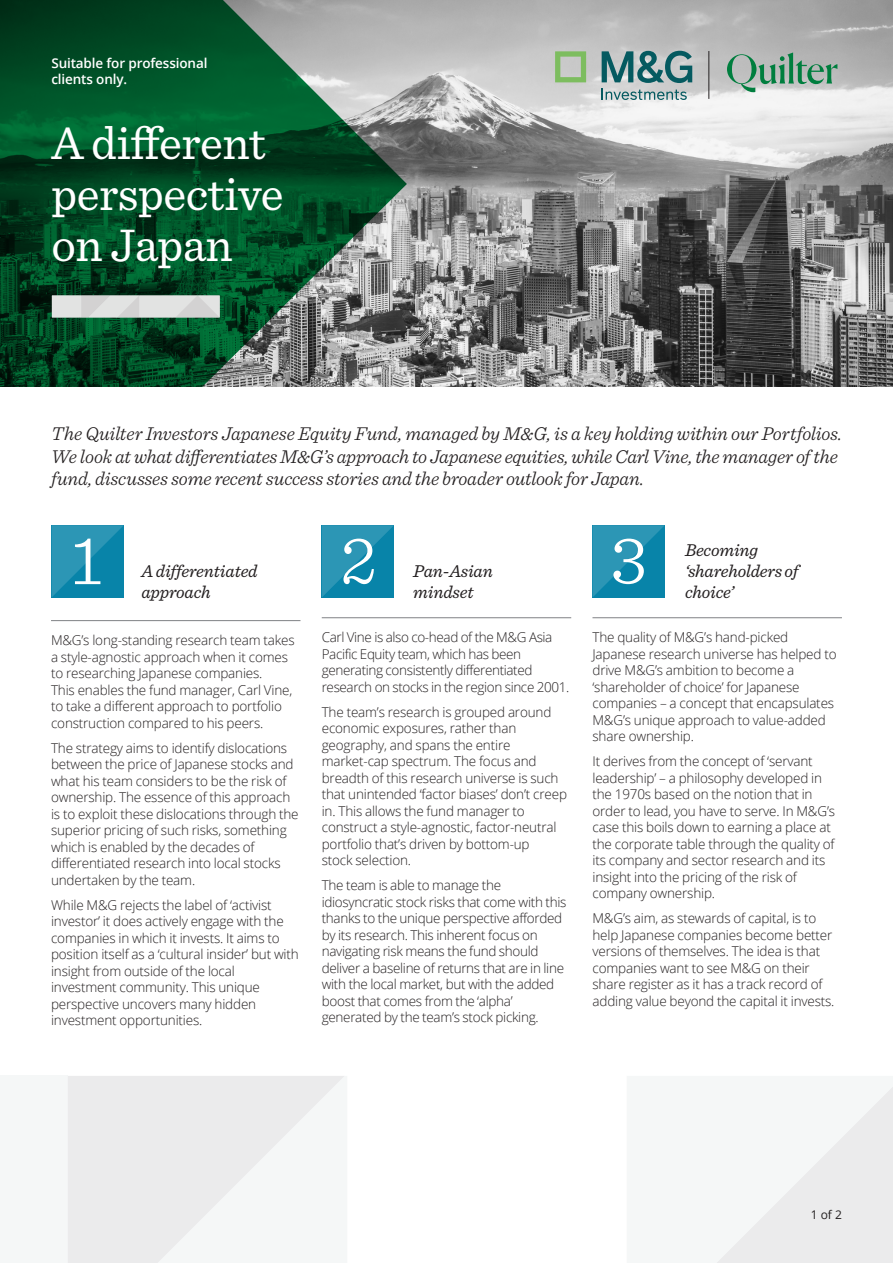
<style>
.page{position:relative;width:893px;height:1263px;background:#fff}
.page>*{position:absolute;margin:0;border:0;box-sizing:border-box;transform-origin:0 0}
.Quilter_International_Brochure_Page_titl{font:48px/51px "Sentinel";letter-spacing:-.01em;color:#fff}
.Quilter_International_Intro_-_Sentinel_1{font:italic 300 19.5px/22.5px "Sentinel";letter-spacing:-.01em;color:#231f20}
.Numbered_headings{font:italic 18px/21px "Sentinel";letter-spacing:-.01em;color:#231f20}
.Body_Copy{font:300 13.5px/16.5px "Open Sans";letter-spacing:-.015em;color:#231f20}
.t1{font:600 13.5px/16.2px "Open Sans";letter-spacing:-.01em;color:#fff}
.t2{font:12px "Open Sans";color:#231f20}
</style>
<div class="page">
<img style="left:407px;top:0;width:486px;height:387px">
<div style="left:0;top:1076px;width:68px;height:187px;background:#f5f7f7"></div>
<svg style="left:716px;top:1086px;width:177px;height:177px"></svg>
<svg style="left:68px;top:1076px;width:277px;height:187px;fill:#ebebec"></svg>
<svg style="left:727px;top:52px;width:110px;height:40px;background:#95b1a3"></svg>
<svg style="left:602px;top:51px;width:90px;height:32px;background:#699497"></svg>
<svg style="left:602px;top:89px;width:85px;height:11px"></svg>
<svg style="left:555px;top:51px;width:31px;height:31px"></svg>
<svg style="left:0;top:0;width:407px;height:387px;background:#276043"></svg>
<svg style="left:52px;top:525px;width:72px;height:72px;background:#2793b3"></svg>
<svg style="left:322px;top:525px;width:72px;height:72px;background:#2d96b5"></svg>
<svg style="left:52px;top:296px;width:168px;height:21px;background:#dddddc"></svg>
<svg style="left:592px;top:525px;width:73px;height:72px;background:#2d96b5"></svg>
<hr style="left:51px;top:620px;width:249px;height:1px;background:#808285">
<hr style="left:322px;top:617px;width:249px;height:1px;background:#808285">
<hr style="left:592px;top:617px;width:250px;height:1px;background:#808285">
<hr style="left:708px;top:51px;width:1px;height:48px;background:#231f20">
<p class="t1" style="left:51px;top:54px;width:158px">Suitable for professional clients only.</p>
<p class="Quilter_International_Brochure_Page_titl" style="left:51px;top:114px;width:234px">A different perspective on Japan</p>
<p class="Quilter_International_Intro_-_Sentinel_1" style="left:51px;top:421px;width:793px">The Quilter Investors Japanese Equity Fund, managed by M&amp;G, is a key holding within our Portfolios.<br>We look at what differentiates M&amp;G’s approach to Japanese equities, while Carl Vine, the manager of the fund, discusses some recent success stories and the broader outlook for Japan.</p>
<p class="Numbered_headings" style="left:141px;top:559px;width:118px">A differentiated approach</p>
<p class="Numbered_headings" style="left:413px;top:559px;width:81px">Pan-Asian mindset</p>
<p class="Body_Copy" style="left:51px;top:632px;width:245px">M&amp;G’s long-standing research team takes a style-agnostic approach when it comes to researching Japanese companies.<br>This enables the fund manager, Carl Vine, to take a different approach to portfolio construction compared to his peers.</p>
<p class="Body_Copy" style="left:51px;top:739px;width:249px">The strategy aims to identify dislocations between the price of Japanese stocks and what his team considers to be the risk of ownership. The essence of this approach is to exploit these dislocations through the superior pricing of such risks, something which is enabled by the decades of differentiated research into local stocks undertaken by the team.</p>
<p class="Body_Copy" style="left:51px;top:896px;width:249px">While M&amp;G rejects the label of ‘activist investor’ it does actively engage with the companies in which it invests. It aims to position itself as a ‘cultural insider’ but with insight from outside of the local investment community. This unique perspective uncovers many hidden investment opportunities.</p>
<p class="Body_Copy" style="left:322px;top:629px;width:249px">Carl Vine is also co-head of the M&amp;G Asia Pacific Equity team, which has been generating consistently differentiated research on stocks in the region since 2001.</p>
<p class="Body_Copy" style="left:322px;top:703px;width:247px">The team’s research is grouped around economic exposures, rather than geography, and spans the entire market-cap spectrum. The focus and breadth of this research universe is such that unintended ‘factor biases’ don’t creep in. This allows the fund manager to construct a style-agnostic, factor-neutral portfolio that’s driven by bottom-up<br>stock selection.</p>
<p class="Body_Copy" style="left:322px;top:877px;width:246px">The team is able to manage the idiosyncratic stock risks that come with this thanks to the unique perspective afforded by its research. This inherent focus on navigating risk means the fund should deliver a baseline of returns that are in line with the local market, but with the added boost that comes from the ‘alpha’ generated by the team’s stock picking.</p>
<p class="Numbered_headings" style="left:685px;top:538px;width:115px">Becoming ‘shareholders of choice’</p>
<p class="Body_Copy" style="left:592px;top:629px;width:246px">The quality of M&amp;G’s hand-picked Japanese research universe has helped to drive M&amp;G’s ambition to become a ‘shareholder of choice’ for Japanese companies – a concept that encapsulates M&amp;G’s unique approach to value-added share ownership.</p>
<p class="Body_Copy" style="left:592px;top:753px;width:244px">It derives from the concept of ‘servant leadership’ – a philosophy developed in the 1970s based on the notion that in order to lead, you have to serve. In M&amp;G’s case this boils down to earning a place at the corporate table through the quality of its company and sector research and its insight into the pricing of the risk of company ownership.</p>
<p class="Body_Copy" style="left:592px;top:910px;width:244px">M&amp;G’s aim, as stewards of capital, is to help Japanese companies become better versions of themselves. The idea is that companies want to see M&amp;G on their share register as it has a track record of adding value beyond the capital it invests.</p>
<p class="t2" style="left:811px;top:1207px;width:33px">1 of 2</p>
</div>
